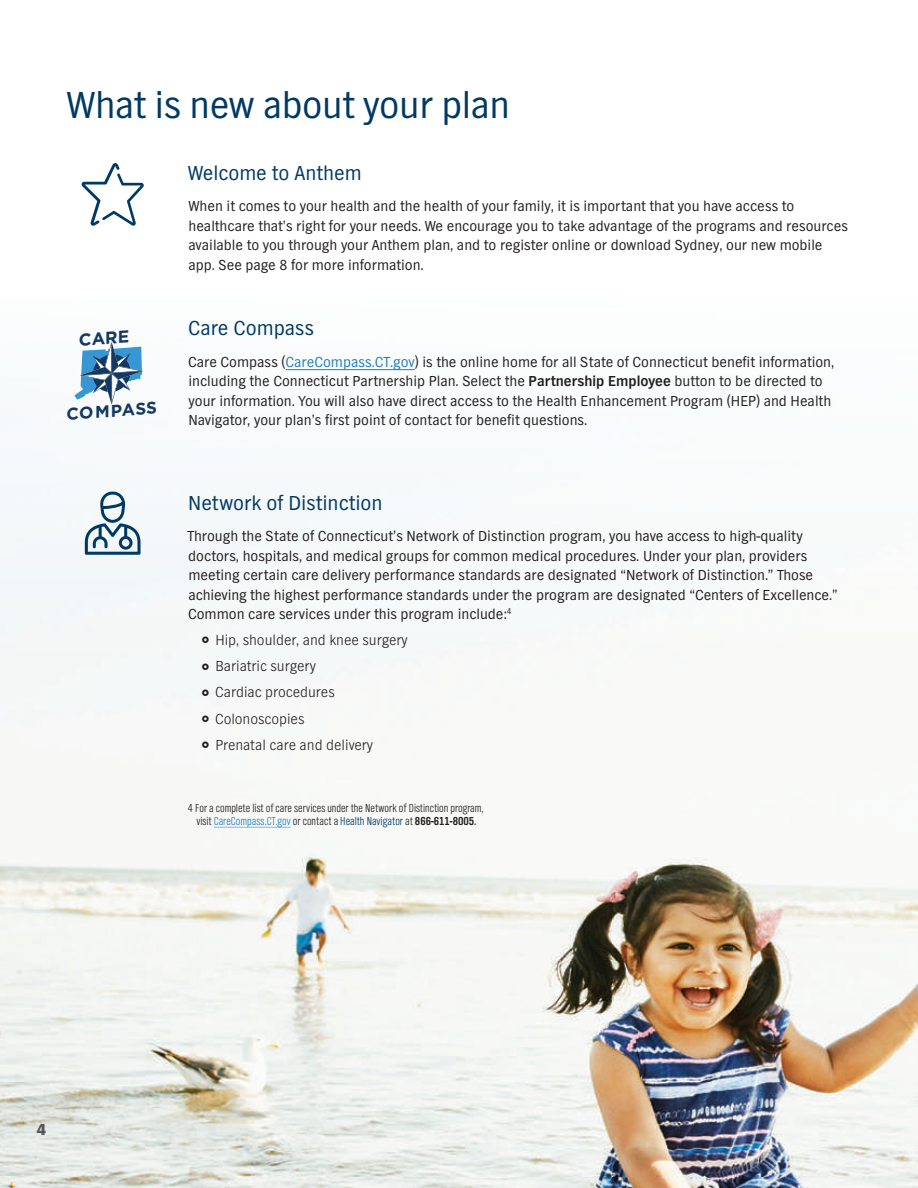
<style>
.page{position:relative;width:918px;height:1188px;background:#fff}
.page>*{position:absolute;margin:0;border:0;box-sizing:border-box;transform-origin:0 0}
.t1{font:39px "TV Nord EF";letter-spacing:-.01em;color:#003a64}
.t2{font:21px "TV Nord EF";color:#003a64}
.t3{font:700 17.1px "Gotham";color:#133863}
.t4{font:700 16.8px "Gotham";color:#133863}
.t5{font:800 16.5px "TV Nord EF";color:#57585a}
.t6{font:15px/19.5px "TV Nord EF";color:#231f20}
.t7{font:300 15px/26.2px "TV Nord EF";color:#231f20}
.t8{font:300 12px/13.5px "TV Nord Cond EF";color:#231f20;text-align:center}
.s1{color:#2280b8}
.s2{font-weight:700}
.s3{color:#003a64}
.s4{font-weight:400}
</style>
<div class="page">
<img style="left:0;top:341px;width:918px;height:847px">
<hr style="left:286px;top:369px;width:129px;height:1px;background:#2280b8">
<svg style="left:74px;top:342px;width:69px;height:63px"></svg>
<svg style="left:85px;top:492px;width:56px;height:63px"></svg>
<hr style="left:214px;top:827px;width:77px;height:1px;background:#8fb2d7">
<svg style="left:81px;top:163px;width:63px;height:63px"></svg>
<svg style="left:202px;top:637px;width:7px;height:6px"></svg>
<svg style="left:202px;top:663px;width:7px;height:7px"></svg>
<svg style="left:202px;top:689px;width:7px;height:7px"></svg>
<svg style="left:202px;top:716px;width:7px;height:6px"></svg>
<svg style="left:202px;top:742px;width:7px;height:6px"></svg>
<h1 class="t1" style="left:66px;top:83px;width:445px">What is new about your plan</h1>
<p class="t3" style="left:78px;top:329px;width:52px;rotate:-4deg">CARE</p>
<p class="t4" style="left:65px;top:403px;width:92px;rotate:-4deg">COMPASS</p>
<h2 class="t2" style="left:188px;top:161px;width:176px">Welcome to Anthem</h2>
<p class="t6" style="left:188px;top:197px;width:661px">When it comes to your health and the health of your family, it is important that you have access to healthcare that’s right for your needs. We encourage you to take advantage of the programs and resources available to you through your Anthem plan, and to register online or download Sydney, our new mobile app. See page 8 for more information.</p>
<h2 class="t2" style="left:188px;top:317px;width:127px">Care Compass</h2>
<p class="t6" style="left:188px;top:352px;width:648px">Care Compass (<span class="s1">CareCompass.CT.gov</span>) is the online home for all State of Connecticut benefit information, including the Connecticut Partnership Plan. Select the <span class="s2">Partnership Employee</span> button to be directed to your information. You will also have direct access to the Health Enhancement Program (HEP) and Health Navigator, your plan’s first point of contact for benefit questions.</p>
<h2 class="t2" style="left:188px;top:491px;width:196px">Network of Distinction</h2>
<p class="t6" style="left:188px;top:527px;width:652px">Through the State of Connecticut’s Network of Distinction program, you have access to high-quality doctors, hospitals, and medical groups for common medical procedures. Under your plan, providers meeting certain care delivery performance standards are designated “Network of Distinction.” Those achieving the highest performance standards under the program are designated “Centers of Excellence.” Common care services under this program include:<sup>4</sup></p>
<p class="t7" style="left:215px;top:627px;width:194px">Hip, shoulder, and knee surgery<br>Bariatric surgery<br>Cardiac procedures<br>Colonoscopies<br>Prenatal care and delivery</p>
<p class="t8" style="left:188px;top:801px;width:297px">4 For a complete list of care services under the Network of Distinction program, visit <span class="s1">CareCompass.CT.gov</span> or contact a <span class="s3">Health Navigator</span> at <span class="s2">866-611-8005</span><span class="s4">.</span></p>
<p class="t5" style="left:37px;top:1120px;width:11px">4</p>
</div>
